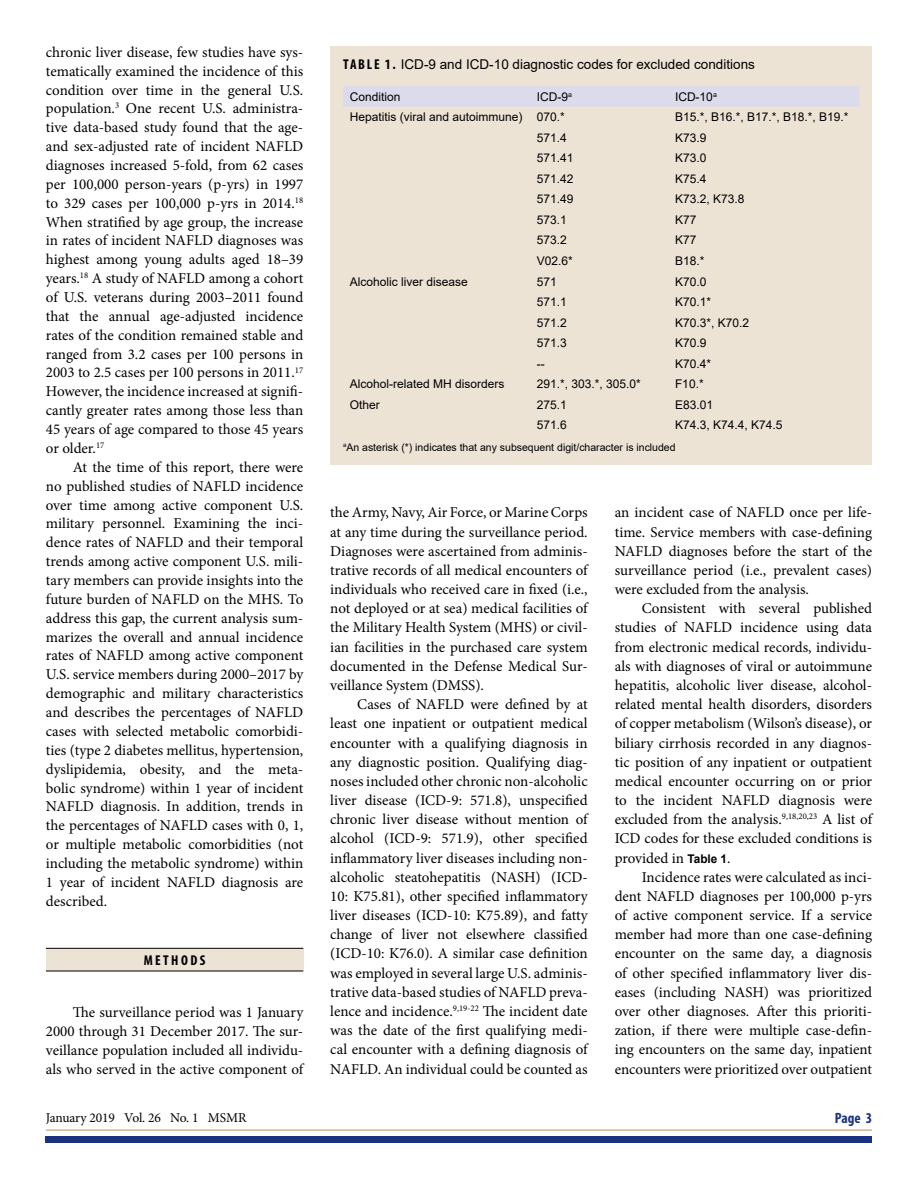
<style>
.page{position:relative;width:918px;height:1188px;background:#fff}
.page>*{position:absolute;margin:0;border:0;box-sizing:border-box;transform-origin:0 0}
.Body{font:15px/19.2px "Minion Pro";color:#000;text-align:justify}
.t1{font:700 condensed 15px "Myriad Pro";color:#1b3281}
.Heads_Rules__copy_pa{font:700 condensed 14.25px "Myriad Pro";letter-spacing:.175em;color:#000}
.Table_Heads{font:13.5px "Arial";color:#000}
.t2{font:13.5px "Minion Pro";letter-spacing:-.01em;color:#010202}
.Table_Text{font:12px "Arial";color:#000}
.Table_Text-2{font:10.5px "Arial";color:#000}
.s1{font-family:"Myriad Pro";font-weight:700;font-stretch:condensed;font-size:14.25px}
.s2{font-family:"Arial";font-weight:700;font-size:12px}
.s3{color:#000}
</style>
<div class="page">
<div style="left:46px;top:1136px;width:826px;height:6px;background:#1b3281"></div>
<hr style="left:46px;top:1129px;width:826px;height:2px;background:#cfb691">
<div style="left:46px;top:948px;width:257px;height:23px;background:#ece3d5"></div>
<hr style="left:46px;top:971px;width:257px;height:1px;background:#000">
<hr style="left:46px;top:948px;width:257px;height:1px;background:#000">
<div style="left:330px;top:46px;width:542px;height:418px;background:#ece3d5"></div>
<div style="left:343px;top:86px;width:516px;height:21px;background:#dbdbeb"></div>
<p class="Body" style="left:46px;top:43px;width:259px">chronic liver disease, few studies have sys&shy;tematically examined the incidence of this condition over time in the general U.S. population.<sup>3</sup> One recent U.S. administra&shy;tive data-based study found that the age&shy;and sex-adjusted rate of incident NAFLD diagnoses increased 5-fold, from 62 cases per 100,000 person-years (p-yrs) in 1997 to 329 cases per 100,000 p-yrs in 2014.<sup>18<br></sup>When stratified by age group, the increase in rates of incident NAFLD diagnoses was highest among young adults aged 18–39 years.<sup>18</sup> A study of NAFLD among a cohort of U.S. veterans during 2003–2011 found that the annual age-adjusted incidence rates of the condition remained stable and ranged from 3.2 cases per 100 persons in 2003 to 2.5 cases per 100 persons in 2011.<sup>17<br></sup>However, the incidence increased at signifi&shy;cantly greater rates among those less than 45 years of age compared to those 45 years or older.<sup>17</sup></p>
<p class="Body" style="left:46px;top:458px;width:259px;text-indent:27px">At the time of this report, there were no published studies of NAFLD incidence over time among active component U.S. military personnel. Examining the inci&shy;dence rates of NAFLD and their temporal trends among active component U.S. mili&shy;tary members can provide insights into the future burden of NAFLD on the MHS. To address this gap, the current analysis sum&shy;marizes the overall and annual incidence rates of NAFLD among active component U.S. service members during 2000–2017 by demographic and military characteristics and describes the percentages of NAFLD cases with selected metabolic comorbidi&shy;ties (type 2 diabetes mellitus, hypertension, dyslipidemia, obesity, and the meta&shy;bolic syndrome) within 1 year of incident NAFLD diagnosis. In addition, trends in the percentages of NAFLD cases with 0, 1, or multiple metabolic comorbidities (not including the metabolic syndrome) within 1 year of incident NAFLD diagnosis are described.</p>
<h2 class="Heads_Rules__copy_pa" style="left:144px;top:951px;width:63px">METHODS</h2>
<p class="Body" style="left:46px;top:1003px;width:259px;text-indent:27px">The surveillance period was 1 January 2000 through 31 December 2017. The sur&shy;veillance population included all individu&shy;als who served in the active component of</p>
<p class="Table_Heads" style="left:343px;top:55px;width:413px"><span class="s1">TABLE 1.</span> ICD-9 and ICD-10 diagnostic codes for excluded conditions</p>
<p class="Table_Text" style="left:350px;top:88px;width:52px">Condition</p>
<p class="Table_Text" style="left:537px;top:88px;width:37px">ICD-9<sup>a</sup></p>
<p class="Table_Text" style="left:675px;top:88px;width:43px">ICD-10<sup>a</sup></p>
<p class="Table_Text" style="left:350px;top:109px;width:174px">Hepatitis (viral and autoimmune)</p>
<p class="Table_Text" style="left:537px;top:109px;width:30px">070.*</p>
<p class="Table_Text" style="left:675px;top:109px;width:175px">B15.*, B16.*, B17.*, B18.*, B19.*</p>
<p class="Table_Text" style="left:537px;top:129px;width:32px">571.4</p>
<p class="Table_Text" style="left:675px;top:129px;width:33px">K73.9</p>
<p class="Table_Text" style="left:537px;top:150px;width:38px">571.41</p>
<p class="Table_Text" style="left:675px;top:150px;width:33px">K73.0</p>
<p class="Table_Text" style="left:537px;top:170px;width:38px">571.42</p>
<p class="Table_Text" style="left:675px;top:170px;width:33px">K75.4</p>
<p class="Table_Text" style="left:537px;top:191px;width:38px">571.49</p>
<p class="Table_Text" style="left:675px;top:191px;width:71px">K73.2, K73.8</p>
<p class="Table_Text" style="left:537px;top:211px;width:32px">573.1</p>
<p class="Table_Text" style="left:675px;top:211px;width:23px">K77</p>
<p class="Table_Text" style="left:537px;top:232px;width:32px">573.2</p>
<p class="Table_Text" style="left:675px;top:232px;width:23px">K77</p>
<p class="Table_Text" style="left:537px;top:253px;width:38px">V02.6*</p>
<p class="Table_Text" style="left:675px;top:253px;width:31px">B18.*</p>
<p class="Table_Text" style="left:350px;top:273px;width:120px">Alcoholic liver disease</p>
<p class="Table_Text" style="left:537px;top:273px;width:22px">571</p>
<p class="Table_Text" style="left:675px;top:273px;width:33px">K70.0</p>
<p class="Table_Text" style="left:537px;top:294px;width:32px">571.1</p>
<p class="Table_Text" style="left:675px;top:294px;width:38px">K70.1*</p>
<p class="Table_Text" style="left:537px;top:314px;width:32px">571.2</p>
<p class="Table_Text" style="left:675px;top:314px;width:76px">K70.3*, K70.2</p>
<p class="Table_Text" style="left:537px;top:335px;width:32px">571.3</p>
<p class="Table_Text" style="left:675px;top:335px;width:33px">K70.9</p>
<p class="Table_Text" style="left:537px;top:355px;width:9px">--</p>
<p class="Table_Text" style="left:675px;top:355px;width:38px">K70.4*</p>
<p class="Table_Text" style="left:350px;top:376px;width:156px">Alcohol-related MH disorders</p>
<p class="Table_Text" style="left:537px;top:376px;width:106px">291.*, 303.*, 305.0*</p>
<p class="Table_Text" style="left:675px;top:376px;width:30px">F10.*</p>
<p class="Table_Text" style="left:350px;top:396px;width:32px">Other</p>
<p class="Table_Text" style="left:537px;top:396px;width:32px">275.1</p>
<p class="Table_Text" style="left:675px;top:396px;width:40px">E83.01</p>
<p class="Table_Text" style="left:537px;top:417px;width:32px">571.6</p>
<p class="Table_Text" style="left:675px;top:417px;width:109px">K74.3, K74.4, K74.5</p>
<p class="Table_Text-2" style="left:343px;top:440px;width:334px"><sup>a</sup>An asterisk (*) indicates that any subsequent digit/character is included</p>
<p class="Body" style="left:330px;top:503px;width:259px">the Army, Navy, Air Force, or Marine Corps at any time during the surveillance period.<br>Diagnoses were ascertained from adminis&shy;trative records of all medical encounters of individuals who received care in fixed (i.e., not deployed or at sea) medical facilities of the Military Health System (MHS) or civil&shy;ian facilities in the purchased care system documented in the Defense Medical Sur&shy;veillance System (DMSS).</p>
<p class="Body" style="left:330px;top:695px;width:259px;text-indent:27px">Cases of NAFLD were defined by at least one inpatient or outpatient medical encounter with a qualifying diagnosis in any diagnostic position. Qualifying diag&shy;noses included other chronic non-alcoholic liver disease (ICD-9: 571.8), unspecified chronic liver disease without mention of alcohol (ICD-9: 571.9), other specified inflammatory liver diseases including non&shy;alcoholic steatohepatitis (NASH) (ICD-10: K75.81), other specified inflammatory liver diseases (ICD-10: K75.89), and fatty change of liver not elsewhere classified (ICD-10: K76.0). A similar case definition was employed in several large U.S. adminis&shy;trative data-based studies of NAFLD preva&shy;lence and incidence.<sup>9,19-22</sup> The incident date was the date of the first qualifying medi&shy;cal encounter with a defining diagnosis of NAFLD. An individual could be counted as</p>
<p class="Body" style="left:615px;top:503px;width:259px">an incident case of NAFLD once per life&shy;time. Service members with case-defining NAFLD diagnoses before the start of the surveillance period (i.e., prevalent cases) were excluded from the analysis.</p>
<p class="Body" style="left:615px;top:599px;width:259px;text-indent:27px">Consistent with several published studies of NAFLD incidence using data from electronic medical records, individu&shy;als with diagnoses of viral or autoimmune hepatitis, alcoholic liver disease, alcohol&shy;related mental health disorders, disorders of copper metabolism (Wilson’s disease), or biliary cirrhosis recorded in any diagnos&shy;tic position of any inpatient or outpatient medical encounter occurring on or prior to the incident NAFLD diagnosis were excluded from the analysis.<sup>9,18,20,23</sup> A list of ICD codes for these excluded conditions is provided in <span class="s2">Table 1</span>.</p>
<p class="Body" style="left:615px;top:867px;width:259px;text-indent:27px">Incidence rates were calculated as inci&shy;dent NAFLD diagnoses per 100,000 p-yrs of active component service. If a service member had more than one case-defining encounter on the same day, a diagnosis of other specified inflammatory liver dis&shy;eases (including NASH) was prioritized over other diagnoses. After this prioriti&shy;zation, if there were multiple case-defin&shy;ing encounters on the same day, inpatient encounters were prioritized over outpatient</p>
<p class="t2" style="left:46px;top:1109px;width:202px">January 2019 Vol. 26 No. 1 <span class="s3">MSMR</span></p>
<p class="t1" style="left:835px;top:1109px;width:39px">Page 3</p>
</div>
